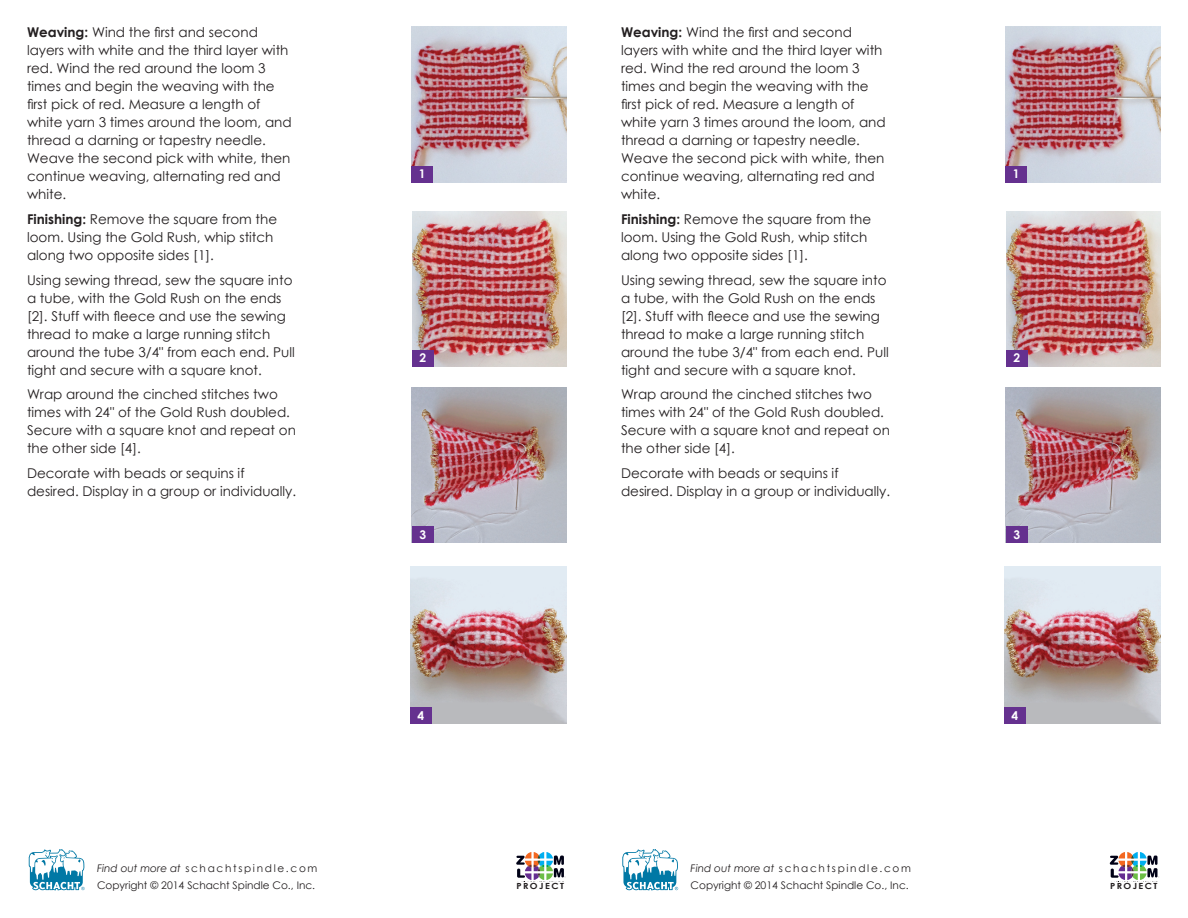
<style>
.page{position:relative;width:1188px;height:918px;background:#fff}
.page>*{position:absolute;margin:0;border:0;box-sizing:border-box;transform-origin:0 0}
.t1{font:13.5px/18px "Century Gothic";color:#231f20}
.t2{font:700 12px "Century Gothic";color:#fff}
.t3{font:10.5px/16.5px "Century Gothic";color:#231f20}
.t4{font:700 8.4px "Century Gothic";letter-spacing:.155em;color:#231f20;scale:1.1 1}
.s1{font-weight:700}
.s2{font-style:italic}
</style>
<div class="page">
<svg style="left:28px;top:849px;width:57px;height:41px"></svg>
<svg style="left:516px;top:852px;width:50px;height:28px"></svg>
<svg style="left:622px;top:849px;width:56px;height:41px"></svg>
<svg style="left:1110px;top:852px;width:49px;height:28px"></svg>
<img style="left:412px;top:27px;width:155px;height:155px">
<div style="left:412px;top:166px;width:21px;height:16px;background:#65318f"></div>
<img style="left:412px;top:388px;width:155px;height:155px">
<div style="left:412px;top:527px;width:22px;height:16px;background:#65318f"></div>
<img style="left:410px;top:567px;width:157px;height:157px">
<div style="left:410px;top:708px;width:22px;height:16px;background:#65318f"></div>
<img style="left:412px;top:212px;width:155px;height:154px">
<div style="left:412px;top:350px;width:22px;height:16px;background:#65318f"></div>
<img style="left:1006px;top:27px;width:155px;height:155px">
<div style="left:1006px;top:166px;width:21px;height:16px;background:#65318f"></div>
<img style="left:1006px;top:388px;width:155px;height:155px">
<div style="left:1006px;top:527px;width:22px;height:16px;background:#65318f"></div>
<img style="left:1004px;top:567px;width:157px;height:157px">
<div style="left:1004px;top:708px;width:22px;height:16px;background:#65318f"></div>
<img style="left:1006px;top:212px;width:155px;height:154px">
<div style="left:1006px;top:350px;width:22px;height:16px;background:#65318f"></div>
<p class="t1" style="left:27px;top:23px;width:266px"><span class="s1">Weaving:</span> Wind the first and second layers with white and the third layer with red. Wind the red around the loom 3 times and begin the weaving with the first pick of red. Measure a length of white yarn 3 times around the loom, and thread a darning or tapestry needle.<br>Weave the second pick with white, then continue weaving, alternating red and white.</p>
<p class="t1" style="left:27px;top:210px;width:252px"><span class="s1">Finishing:</span> Remove the square from the loom. Using the Gold Rush, whip stitch along two opposite sides [1].</p>
<p class="t1" style="left:27px;top:270px;width:269px">Using sewing thread, sew the square into a tube, with the Gold Rush on the ends [2]. Stuff with fleece and use the sewing thread to make a large running stitch around the tube 3/4" from each end. Pull tight and secure with a square knot.</p>
<p class="t1" style="left:27px;top:385px;width:270px">Wrap around the cinched stitches two times with 24" of the Gold Rush doubled.<br>Secure with a square knot and repeat on the other side [4].</p>
<p class="t1" style="left:27px;top:464px;width:271px">Decorate with beads or sequins if desired. Display in a group or individually.</p>
<p class="t3" style="left:97px;top:860px;width:222px"><span class="s2">Find out more at</span> schachtspindle.com<br>Copyright © 2014 Schacht Spindle Co., Inc.</p>
<p class="t2" style="left:419px;top:165px;width:8px">1</p>
<p class="t2" style="left:420px;top:349px;width:8px">2</p>
<p class="t2" style="left:419px;top:525px;width:8px">3</p>
<p class="t2" style="left:418px;top:706px;width:8px">4</p>
<p class="t1" style="left:621px;top:23px;width:266px"><span class="s1">Weaving:</span> Wind the first and second layers with white and the third layer with red. Wind the red around the loom 3 times and begin the weaving with the first pick of red. Measure a length of white yarn 3 times around the loom, and thread a darning or tapestry needle.<br>Weave the second pick with white, then continue weaving, alternating red and white.</p>
<p class="t1" style="left:621px;top:210px;width:252px"><span class="s1">Finishing:</span> Remove the square from the loom. Using the Gold Rush, whip stitch along two opposite sides [1].</p>
<p class="t1" style="left:621px;top:270px;width:269px">Using sewing thread, sew the square into a tube, with the Gold Rush on the ends [2]. Stuff with fleece and use the sewing thread to make a large running stitch around the tube 3/4" from each end. Pull tight and secure with a square knot.</p>
<p class="t1" style="left:621px;top:385px;width:270px">Wrap around the cinched stitches two times with 24" of the Gold Rush doubled.<br>Secure with a square knot and repeat on the other side [4].</p>
<p class="t1" style="left:621px;top:464px;width:271px">Decorate with beads or sequins if desired. Display in a group or individually.</p>
<p class="t4" style="left:516px;top:880px;width:45px">PROJECT</p>
<p class="t3" style="left:691px;top:860px;width:222px"><span class="s2">Find out more at</span> schachtspindle.com<br>Copyright © 2014 Schacht Spindle Co., Inc.</p>
<p class="t2" style="left:1013px;top:165px;width:8px">1</p>
<p class="t2" style="left:1014px;top:349px;width:8px">2</p>
<p class="t2" style="left:1013px;top:525px;width:8px">3</p>
<p class="t2" style="left:1012px;top:706px;width:8px">4</p>
<p class="t4" style="left:1110px;top:880px;width:45px">PROJECT</p>
</div>
